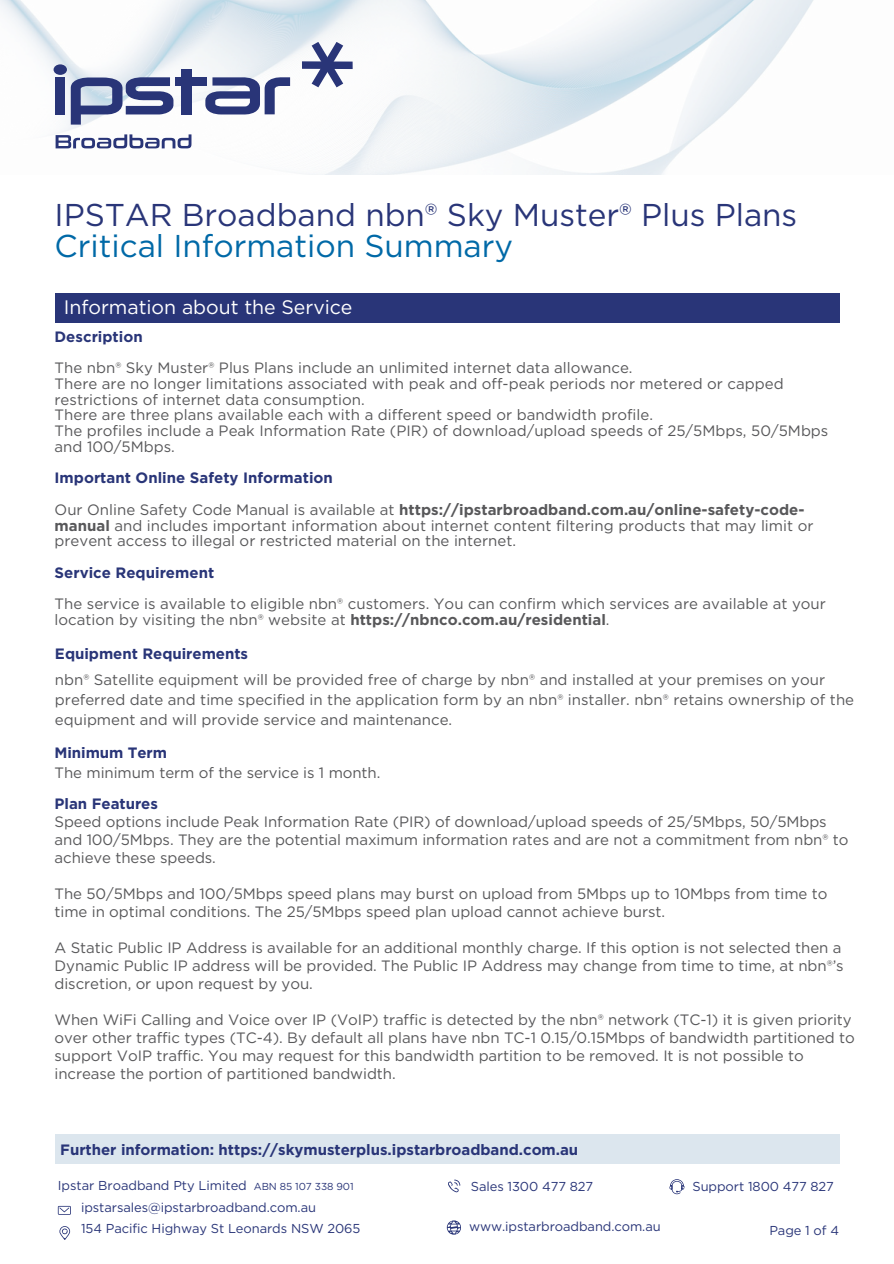
<style>
.page{position:relative;width:894px;height:1264px;background:#fff}
.page>*{position:absolute;margin:0;border:0;box-sizing:border-box;transform-origin:0 0}
.t1{font:31.5px/31.5px "Gotham";color:#293578}
.t2{font:19.5px "Gotham";color:#fff}
.t3{font:15px/18px "Gotham";letter-spacing:-.005em;color:#58585a}
.t4{font:700 15px "Gotham";color:#293578}
.t5{font:12.9px/21.3px "Gotham";letter-spacing:-.005em;color:#293578}
.t6{font:10.05px "Gotham";letter-spacing:-.005em;color:#293578}
.s1{color:#0069a7}
.s2{font-weight:700}
.s3{font-weight:700;color:#293578}
</style>
<div class="page">
<img style="left:0;top:0;width:814px;height:174px">
<svg style="left:58px;top:1205px;width:13px;height:9px"></svg>
<svg style="left:59px;top:1226px;width:11px;height:13px"></svg>
<div style="left:55px;top:77px;width:10px;height:37px;background:#293578"></div>
<div style="left:54px;top:64px;width:13px;height:11px;background:#293578;border-radius:50%"></div>
<svg style="left:71px;top:77px;width:102px;height:48px"></svg>
<div style="left:181px;top:69px;width:10px;height:45px;background:#293578"></div>
<div style="left:175px;top:77px;width:32px;height:9px;background:#293578"></div>
<svg style="left:204px;top:77px;width:86px;height:38px"></svg>
<svg style="left:311px;top:42px;width:32px;height:45px"></svg>
<div style="left:302px;top:61px;width:50px;height:8px;background:#293578"></div>
<svg style="left:56px;top:134px;width:135px;height:14px"></svg>
<svg style="left:446px;top:1220px;width:15px;height:14px"></svg>
<svg style="left:448px;top:1179px;width:12px;height:13px"></svg>
<div style="left:55px;top:293px;width:784px;height:30px;background:#293578"></div>
<div style="left:55px;top:1134px;width:784px;height:30px;background:#dce6ee"></div>
<svg style="left:669px;top:1179px;width:15px;height:15px"></svg>
<h5 class="t1" style="left:55px;top:198px;width:744px">IPSTAR Broadband nbn® Sky Muster® Plus Plans<br><span class="s1">Critical Information Summary</span></h5>
<h5 class="t2" style="left:64px;top:295px;width:290px">Information about the Service</h5>
<h3 class="t4" style="left:55px;top:327px;width:90px">Description</h3>
<h4 class="t3" style="left:55px;top:360px;width:775px;line-height:15.8px">The nbn® Sky Muster® Plus Plans include an unlimited internet data allowance.<br>There are no longer limitations associated with peak and off-peak periods nor metered or capped restrictions of internet data consumption.<br>There are three plans available each with a different speed or bandwidth profile.<br>The profiles include a Peak Information Rate (PIR) of download/upload speeds of 25/5Mbps, 50/5Mbps and 100/5Mbps.</h4>
<h3 class="t4" style="left:55px;top:469px;width:280px">Important Online Safety Information</h3>
<h4 class="t3" style="left:55px;top:501px;width:760px;line-height:15.8px">Our Online Safety Code Manual is available at <span class="s2">https://ipstarbroadband.com.au/online-safety-code&shy;manual</span> and includes important information about internet content filtering products that may limit or prevent access to illegal or restricted material on the internet.</h4>
<h4 class="t4" style="left:55px;top:563px;width:161px">Service Requirement</h4>
<h4 class="t3" style="left:55px;top:596px;width:772px;line-height:15.8px">The service is available to eligible nbn® customers. You can confirm which services are available at your location by visiting the nbn® website at <span class="s2">https://nbnco.com.au/residential</span>.</h4>
<h5 class="t3" style="left:55px;top:640px;width:771px;line-height:25.8px"><span class="s3">Equipment Requirements<br></span>nbn® Satellite equipment will be provided free of charge by nbn® and installed at your premises on your</h5>
<h5 class="t3" style="left:55px;top:689px;width:800px;line-height:20.2px">preferred date and time specified in the application form by an nbn® installer. nbn® retains ownership of the equipment and will provide service and maintenance.</h5>
<h3 class="t3" style="left:55px;top:742px;width:327px;line-height:20.2px"><span class="s3">Minimum Term<br></span>The minimum term of the service is 1 month.</h3>
<h4 class="t3" style="left:55px;top:794px;width:795px"><span class="s3">Plan Features<br></span>Speed options include Peak Information Rate (PIR) of download/upload speeds of 25/5Mbps, 50/5Mbps and 100/5Mbps. They are the potential maximum information rates and are not a commitment from nbn® to achieve these speeds.</h4>
<h4 class="t3" style="left:55px;top:884px;width:774px">The 50/5Mbps and 100/5Mbps speed plans may burst on upload from 5Mbps up to 10Mbps from time to time in optimal conditions. The 25/5Mbps speed plan upload cannot achieve burst.</h4>
<h4 class="t3" style="left:55px;top:938px;width:790px">A Static Public IP Address is available for an additional monthly charge. If this option is not selected then a<br>Dynamic Public IP address will be provided. The Public IP Address may change from time to time, at nbn®’s discretion, or upon request by you.</h4>
<h4 class="t3" style="left:55px;top:1010px;width:801px">When WiFi Calling and Voice over IP (VoIP) traffic is detected by the nbn® network (TC-1) it is given priority over other traffic types (TC-4). By default all plans have nbn TC-1 0.15/0.15Mbps of bandwidth partitioned to support VoIP traffic. You may request for this bandwidth partition to be removed. It is not possible to increase the portion of partitioned bandwidth.</h4>
<p class="t4" style="left:60px;top:1141px;width:519px">Further information: https://skymusterplus.ipstarbroadband.com.au</p>
<h5 class="t5" style="left:58px;top:1175px;width:190px">Ipstar Broadband Pty Limited</h5>
<p class="t6" style="left:254px;top:1180px;width:101px">ABN 85 107 338 901</p>
<h1 class="t5" style="left:470px;top:1175px;width:124px">Sales 1300 477 827</h1>
<h2 class="t5" style="left:469px;top:1215px;width:193px">www.ipstarbroadband.com.au</h2>
<p class="t5" style="left:81px;top:1196px;width:281px">ipstarsales@ipstarbroadband.com.au<br>154 Pacific Highway St Leonards NSW 2065</p>
<h3 class="t5" style="left:692px;top:1175px;width:143px">Support 1800 477 827</h3>
<h4 class="t5" style="left:769px;top:1219px;width:71px">Page 1 of 4</h4>
</div>
